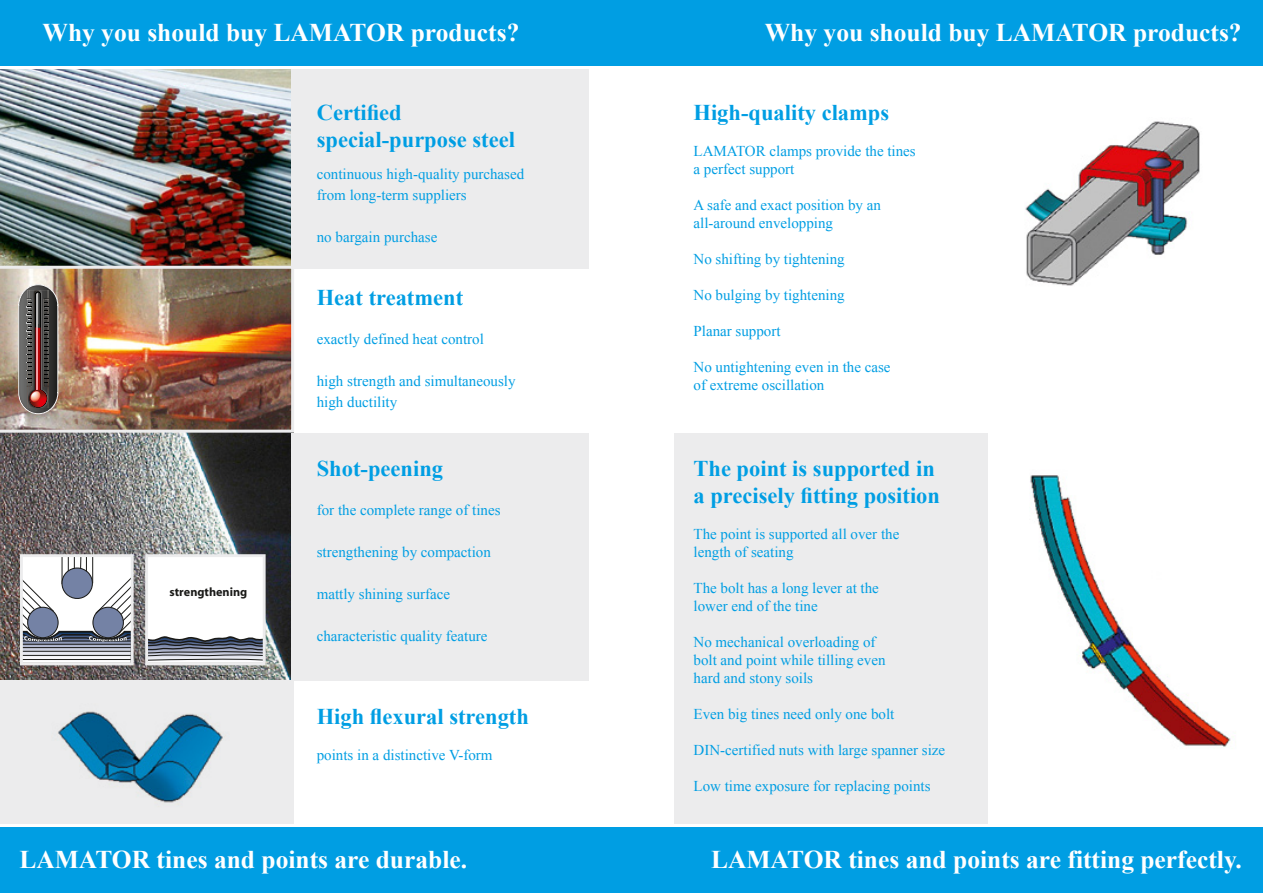
<style>
.page{position:relative;width:1263px;height:893px;background:#fff}
.page>*{position:absolute;margin:0;border:0;box-sizing:border-box;transform-origin:0 0}
.t1{font:700 25.5px "Times New Roman";color:#fff}
.t2{font:700 24px "Times New Roman";color:#fff}
.t3{font:700 22.5px/27px "Times New Roman";color:#009ee3}
.t4{font:15px/18px "Times New Roman";color:#009ee3}
.t5{font:700 12.15px "Myriad";color:#1a1a18}
</style>
<div class="page">
<div style="left:0;top:610px;width:293px;height:234px;background:#ececed"></div>
<img style="left:0;top:69px;width:291px;height:195px">
<img style="left:1025px;top:121px;width:175px;height:165px">
<div style="left:674px;top:433px;width:314px;height:404px;background:#ececed"></div>
<img style="left:58px;top:711px;width:165px;height:92px">
<img style="left:1030px;top:475px;width:201px;height:272px">
<img style="left:0;top:434px;width:291px;height:246px">
<svg style="left:24px;top:558px;width:106px;height:103px"></svg>
<div style="left:20px;top:554px;width:114px;height:111px;border:3px solid #ececed"></div>
<svg style="left:149px;top:558px;width:113px;height:103px"></svg>
<div style="left:145px;top:554px;width:121px;height:111px;border:3px solid #ececed"></div>
<div style="left:291px;top:59px;width:298px;height:210px;background:#ececed"></div>
<div style="left:291px;top:433px;width:298px;height:247px;background:#ececed"></div>
<img style="left:0;top:264px;width:294px;height:170px">
<div style="left:0;top:0;width:1263px;height:69px;background:#fff"></div>
<div style="left:0;top:0;width:1263px;height:66px;background:#009ee3"></div>
<div style="left:0;top:824px;width:1263px;height:69px;background:#fff"></div>
<div style="left:0;top:827px;width:1263px;height:66px;background:#009ee3"></div>
<svg style="left:18px;top:284px;width:40px;height:130px"></svg>
<h1 class="t1" style="left:43px;top:15px;width:478px">Why you should buy LAMATOR products?</h1>
<h1 class="t1" style="left:765px;top:15px;width:478px">Why you should buy LAMATOR products?</h1>
<h2 class="t2" style="left:745px;top:20px;width:239px">Warum LAMATOR?</h2>
<p class="t5" style="left:170px;top:586px;width:79px">strengthening</p>
<h3 class="t3" style="left:317px;top:98px;width:200px">Certified special-purpose steel</h3>
<p class="t4" style="left:317px;top:163px;width:209px;line-height:21px">continuous high-quality purchased from long-term suppliers</p>
<p class="t4" style="left:317px;top:227px;width:122px">no bargain purchase</p>
<h3 class="t3" style="left:317px;top:284px;width:148px">Heat treatment</h3>
<p class="t4" style="left:317px;top:330px;width:169px">exactly defined heat control</p>
<p class="t4" style="left:317px;top:370px;width:200px;line-height:21px">high strength and simultaneously high ductility</p>
<h3 class="t3" style="left:317px;top:454px;width:128px">Shot-peening</h3>
<p class="t4" style="left:317px;top:501px;width:185px">for the complete range of tines</p>
<p class="t4" style="left:317px;top:543px;width:176px">strengthening by compaction</p>
<p class="t4" style="left:317px;top:585px;width:135px">mattly shining surface</p>
<p class="t4" style="left:317px;top:627px;width:172px">characteristic quality feature</p>
<h3 class="t3" style="left:317px;top:702px;width:214px">High flexural strength</h3>
<p class="t4" style="left:317px;top:745px;width:177px">points in a distinctive V-form</p>
<h3 class="t3" style="left:693px;top:98px;width:197px">High-quality clamps</h3>
<p class="t4" style="left:693px;top:142px;width:224px">LAMATOR clamps provide the tines a perfect support</p>
<p class="t4" style="left:693px;top:196px;width:189px">A safe and exact position by an all-around envelopping</p>
<p class="t4" style="left:693px;top:250px;width:153px">No shifting by tightening</p>
<p class="t4" style="left:693px;top:286px;width:153px">No bulging by tightening</p>
<p class="t4" style="left:693px;top:322px;width:89px">Planar support</p>
<p class="t4" style="left:693px;top:358px;width:199px">No untightening even in the case of extreme oscillation</p>
<h3 class="t3" style="left:693px;top:454px;width:248px">The point is supported in a precisely fitting position</h3>
<p class="t4" style="left:693px;top:525px;width:207px">The point is supported all over the length of seating</p>
<p class="t4" style="left:693px;top:579px;width:187px">The bolt has a long lever at the lower end of the tine</p>
<p class="t4" style="left:693px;top:633px;width:194px">No mechanical overloading of bolt and point while tilling even hard and stony soils</p>
<p class="t4" style="left:693px;top:705px;width:202px">Even big tines need only one bolt</p>
<p class="t4" style="left:693px;top:741px;width:253px">DIN-certified nuts with large spanner size</p>
<p class="t4" style="left:693px;top:777px;width:239px">Low time exposure for replacing points</p>
<h1 class="t1" style="left:19px;top:842px;width:449px">LAMATOR tines and points are durable.</h1>
<h1 class="t1" style="left:711px;top:842px;width:532px">LAMATOR tines and points are fitting perfectly.</h1>
</div>
